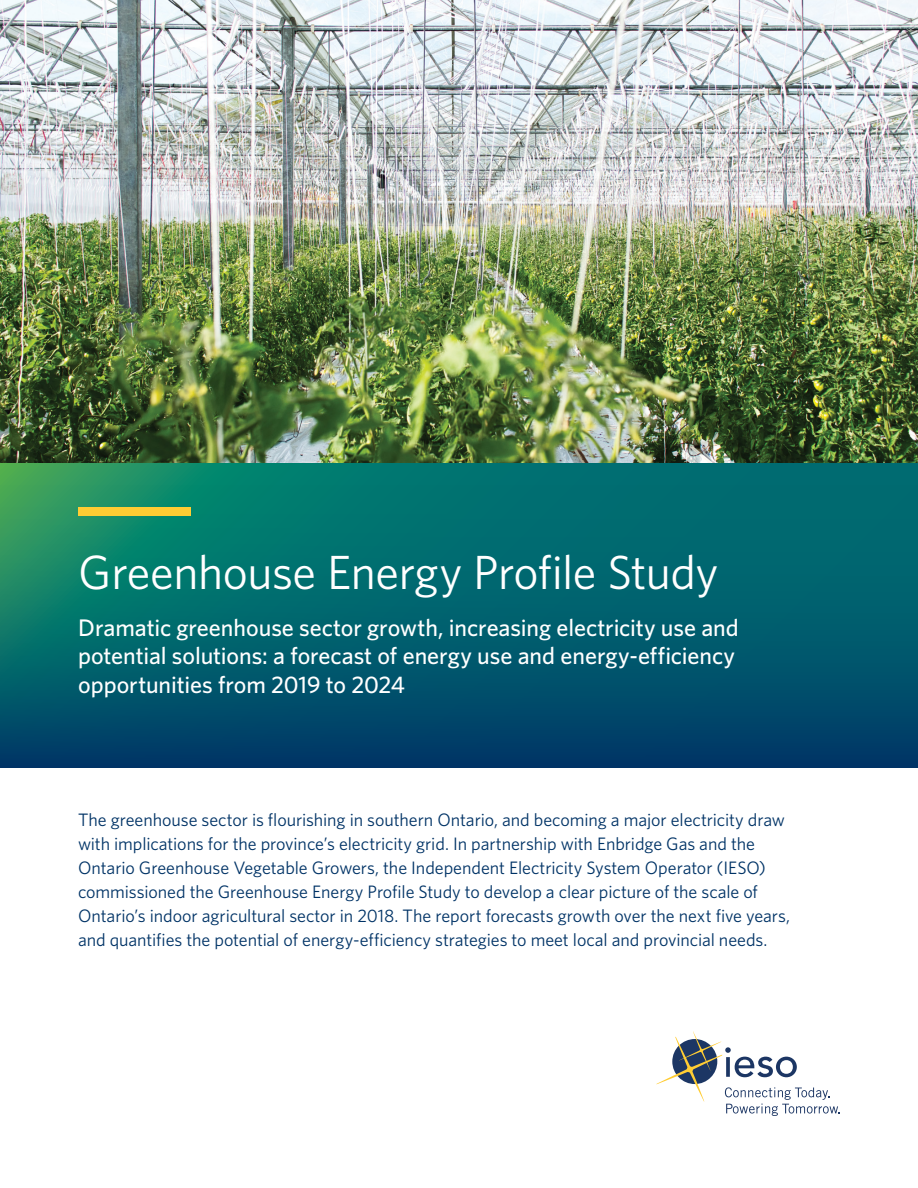
<style>
.page{position:relative;width:918px;height:1188px;background:#fff}
.page>*{position:absolute;margin:0;border:0;box-sizing:border-box;transform-origin:0 0}
.t1{font:48px "Whitney";letter-spacing:-.01em;color:#fff}
.t2{font:500 24px/28.8px "Whitney";letter-spacing:-.005em;color:#fff}
.Intro{font:18px/24px "Whitney";letter-spacing:-.005em;color:#036}
</style>
<div class="page">
<img style="left:0;top:0;width:918px;height:464px">
<svg style="left:0;top:464px;width:918px;height:304px;background:#02616c"></svg>
<div style="left:78px;top:507px;width:113px;height:9px;background:#fc3"></div>
<svg style="left:656px;top:1031px;width:184px;height:85px"></svg>
<h1 class="t1" style="left:78px;top:540px;width:642px">Greenhouse Energy Profile Study</h1>
<h2 class="t2" style="left:78px;top:613px;width:662px">Dramatic greenhouse sector growth, increasing electricity use and potential solutions: a forecast of energy use and energy-efficiency opportunities from 2019 to 2024</h2>
<p class="Intro" style="left:78px;top:807px;width:714px">The greenhouse sector is flourishing in southern Ontario, and becoming a major electricity draw with implications for the province’s electricity grid. In partnership with Enbridge Gas and the Ontario Greenhouse Vegetable Growers, the Independent Electricity System Operator (IESO) commissioned the Greenhouse Energy Profile Study to develop a clear picture of the scale of Ontario’s indoor agricultural sector in 2018. The report forecasts growth over the next five years, and quantifies the potential of energy-efficiency strategies to meet local and provincial needs.</p>
</div>
